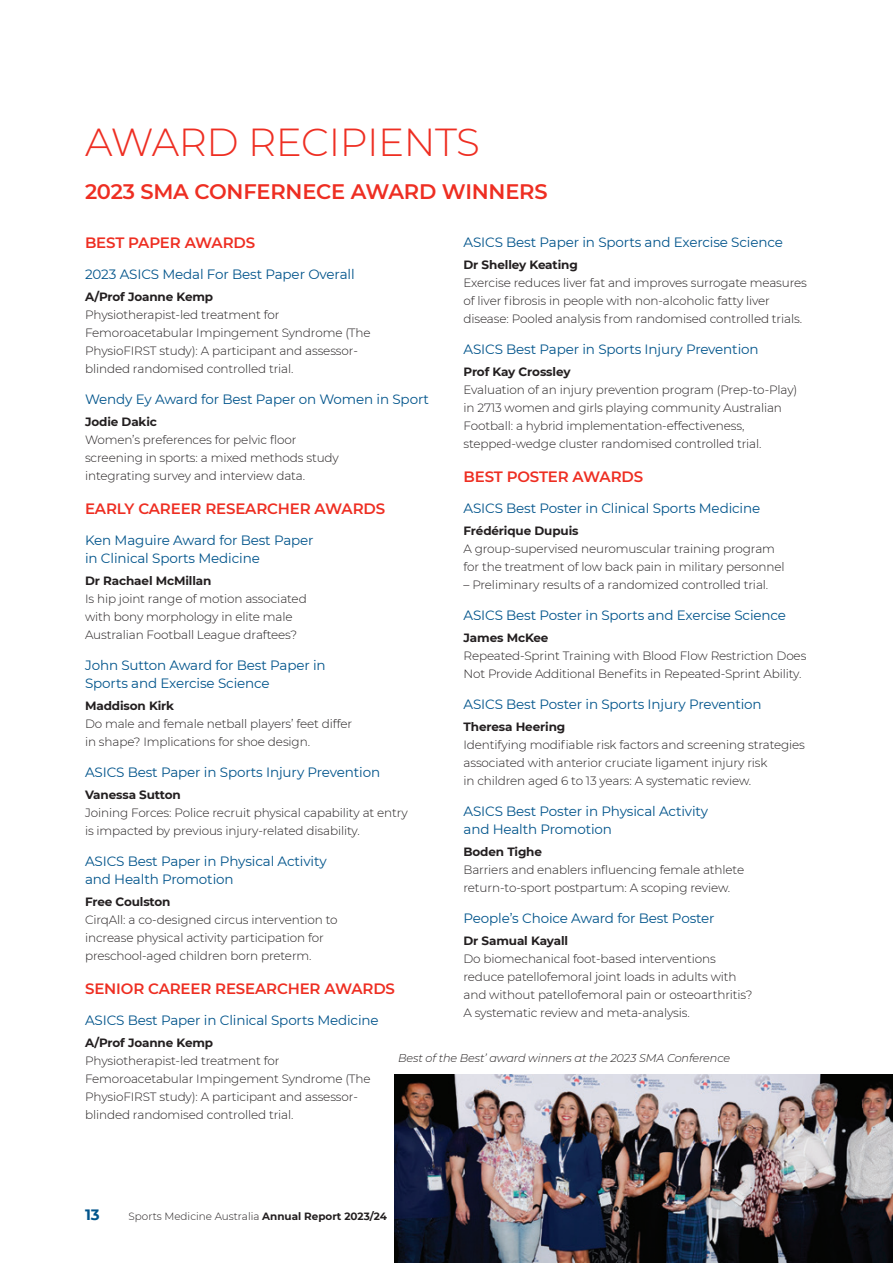
<style>
.page{position:relative;width:893px;height:1263px;background:#fff}
.page>*{position:absolute;margin:0;border:0;box-sizing:border-box;transform-origin:0 0}
.Heading{font:300 39px "Montserrat";letter-spacing:-.01em;color:#ee2e22}
.Heading-2{font:600 21px "Montserrat";letter-spacing:-.01em;color:#ee2e22}
.Heading-3{font:600 15px "Montserrat";letter-spacing:-.01em;color:#ee2e22}
.t1{font:700 15px "Montserrat";color:#00548b}
.Award_sub{font:13.5px/18px "Montserrat";letter-spacing:-.01em;color:#00548b}
.Body_Copy{font:300 12px/18px "Montserrat";letter-spacing:-.01em;color:#231f20}
.Award_name{font:700 12px "Montserrat";letter-spacing:-.01em;color:#231f20}
.t2{font:italic 300 11.25px "Montserrat";letter-spacing:-.01em;color:#231f20}
.t3{font:300 10.5px "Montserrat";color:#231f20}
.s1{font-weight:700}
</style>
<div class="page">
<img style="left:394px;top:1074px;width:499px;height:189px">
<p class="Heading" style="left:85px;top:116px;width:396px">AWARD RECIPIENTS</p>
<p class="Heading-2" style="left:85px;top:177px;width:464px">2023 SMA CONFERNECE AWARD WINNERS</p>
<p class="Award_sub" style="left:463px;top:233px;width:321px">ASICS Best Paper in Sports and Exercise Science</p>
<p class="Award_name" style="left:463px;top:256px;width:116px">Dr Shelley Keating</p>
<p class="Body_Copy" style="left:463px;top:274px;width:345px">Exercise reduces liver fat and improves surrogate measures of liver fibrosis in people with non-alcoholic fatty liver disease: Pooled analysis from randomised controlled trials.</p>
<p class="Award_sub" style="left:463px;top:340px;width:297px">ASICS Best Paper in Sports Injury Prevention</p>
<p class="Award_name" style="left:463px;top:363px;width:109px">Prof Kay Crossley</p>
<p class="Body_Copy" style="left:463px;top:381px;width:335px">Evaluation of an injury prevention program (Prep-to-Play) in 2713 women and girls playing community Australian Football: a hybrid implementation-effectiveness, stepped-wedge cluster randomised controlled trial.</p>
<p class="Heading-3" style="left:463px;top:466px;width:181px">BEST POSTER AWARDS</p>
<p class="Award_sub" style="left:463px;top:498px;width:298px">ASICS Best Poster in Clinical Sports Medicine</p>
<p class="Award_name" style="left:463px;top:522px;width:117px">Frédérique Dupuis</p>
<p class="Body_Copy" style="left:463px;top:539px;width:323px">A group-supervised neuromuscular training program for the treatment of low back pain in military personnel</p>
<p class="Body_Copy" style="left:463px;top:575px;width:306px">– Preliminary results of a randomized controlled trial.</p>
<p class="Award_sub" style="left:463px;top:605px;width:324px">ASICS Best Poster in Sports and Exercise Science</p>
<p class="Award_name" style="left:463px;top:629px;width:87px">James McKee</p>
<p class="Body_Copy" style="left:463px;top:646px;width:344px">Repeated-Sprint Training with Blood Flow Restriction Does<br>Not Provide Additional Benefits in Repeated-Sprint Ability.</p>
<p class="Award_sub" style="left:463px;top:694px;width:300px">ASICS Best Poster in Sports Injury Prevention</p>
<p class="Award_name" style="left:463px;top:718px;width:103px">Theresa Heering</p>
<p class="Body_Copy" style="left:463px;top:735px;width:343px">Identifying modifiable risk factors and screening strategies associated with anterior cruciate ligament injury risk<br>in children aged 6 to 13 years: A systematic review.</p>
<p class="Award_sub" style="left:463px;top:801px;width:246px">ASICS Best Poster in Physical Activity and Health Promotion</p>
<p class="Award_name" style="left:463px;top:843px;width:80px">Boden Tighe</p>
<p class="Body_Copy" style="left:463px;top:860px;width:282px">Barriers and enablers influencing female athlete return-to-sport postpartum: A scoping review.</p>
<p class="Award_sub" style="left:463px;top:908px;width:253px">People’s Choice Award for Best Poster</p>
<p class="Award_name" style="left:463px;top:932px;width:106px">Dr Samual Kayall</p>
<p class="Body_Copy" style="left:463px;top:949px;width:291px">Do biomechanical foot-based interventions reduce patellofemoral joint loads in adults with and without patellofemoral pain or osteoarthritis?<br>A systematic review and meta-analysis.</p>
<p class="Heading-3" style="left:85px;top:232px;width:172px">BEST PAPER AWARDS</p>
<p class="Award_sub" style="left:85px;top:265px;width:271px">2023 ASICS Medal For Best Paper Overall</p>
<p class="Award_name" style="left:85px;top:288px;width:130px">A/Prof Joanne Kemp</p>
<p class="Body_Copy" style="left:85px;top:306px;width:287px">Physiotherapist-led treatment for Femoroacetabular Impingement Syndrome (The PhysioFIRST study): A participant and assessor&shy;blinded randomised controlled trial.</p>
<p class="Award_sub" style="left:85px;top:390px;width:345px">Wendy Ey Award for Best Paper on Women in Sport</p>
<p class="Award_name" style="left:85px;top:413px;width:73px">Jodie Dakic</p>
<p class="Body_Copy" style="left:85px;top:431px;width:255px">Women’s preferences for pelvic floor screening in sports: a mixed methods study integrating survey and interview data.</p>
<p class="Heading-3" style="left:85px;top:498px;width:302px">EARLY CAREER RESEARCHER AWARDS</p>
<p class="Award_sub" style="left:85px;top:531px;width:230px">Ken Maguire Award for Best Paper in Clinical Sports Medicine</p>
<p class="Award_name" style="left:85px;top:572px;width:128px">Dr Rachael McMillan</p>
<p class="Body_Copy" style="left:85px;top:590px;width:223px">Is hip joint range of motion associated with bony morphology in elite male<br>Australian Football League draftees?</p>
<p class="Award_sub" style="left:85px;top:656px;width:242px">John Sutton Award for Best Paper in<br>Sports and Exercise Science</p>
<p class="Award_name" style="left:85px;top:697px;width:91px">Maddison Kirk</p>
<p class="Body_Copy" style="left:85px;top:715px;width:269px">Do male and female netball players’ feet differ in shape? Implications for shoe design.</p>
<p class="Award_sub" style="left:85px;top:763px;width:297px">ASICS Best Paper in Sports Injury Prevention</p>
<p class="Award_name" style="left:85px;top:786px;width:97px">Vanessa Sutton</p>
<p class="Body_Copy" style="left:85px;top:804px;width:324px">Joining Forces: Police recruit physical capability at entry is impacted by previous injury-related disability.</p>
<p class="Award_sub" style="left:85px;top:852px;width:243px">ASICS Best Paper in Physical Activity and Health Promotion</p>
<p class="Award_name" style="left:85px;top:893px;width:87px">Free Coulston</p>
<p class="Body_Copy" style="left:85px;top:911px;width:254px">CirqAll: a co-designed circus intervention to increase physical activity participation for preschool-aged children born preterm.</p>
<p class="Heading-3" style="left:85px;top:978px;width:311px">SENIOR CAREER RESEARCHER AWARDS</p>
<p class="Award_sub" style="left:85px;top:1010px;width:295px">ASICS Best Paper in Clinical Sports Medicine</p>
<p class="Award_name" style="left:85px;top:1034px;width:130px">A/Prof Joanne Kemp</p>
<p class="Body_Copy" style="left:85px;top:1051px;width:287px">Physiotherapist-led treatment for Femoroacetabular Impingement Syndrome (The PhysioFIRST study): A participant and assessor&shy;blinded randomised controlled trial.</p>
<p class="t2" style="left:398px;top:1051px;width:333px">Best of the Best’ award winners at the 2023 SMA Conference</p>
<p class="t1" style="left:85px;top:1204px;width:16px">13</p>
<p class="t3" style="left:129px;top:1209px;width:260px">Sports Medicine Australia <span class="s1">Annual Report 2023/24</span></p>
</div>
